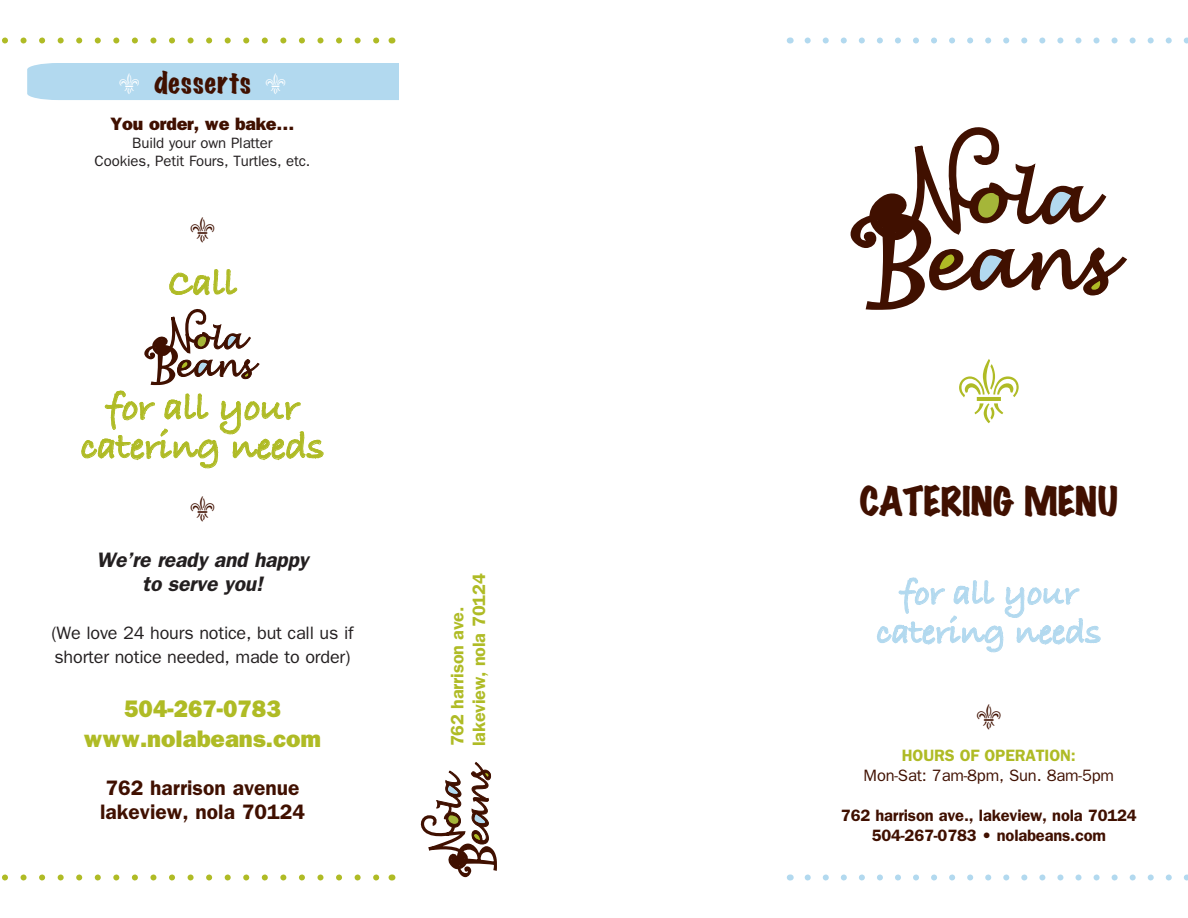
<style>
.page{position:relative;width:1188px;height:918px;background:#fff}
.page>*{position:absolute;margin:0;border:0;box-sizing:border-box;transform-origin:0 0}
.t1{font:700 39px/39px "Bradley Hand ITCTT";letter-spacing:-.01em;color:#afbb25;text-align:center}
.t2{font:700 36px/39px "Bradley Hand ITCTT";letter-spacing:-.01em;color:#b2d9ef;text-align:center}
.t3{font:expanded 36px "Marker Felt";color:#401000}
.t4{font:expanded 27px "Marker Felt";letter-spacing:.025em;color:#401000}
.t5{font:800 24px/30px "Franklin Gothic";color:#afbb25;text-align:center}
.t6{font:600 21px/24px "Franklin Gothic";color:#401000}
.t7{font:italic 600 21px/24px "Franklin Gothic";letter-spacing:-.01em;color:#231f20;text-align:center}
.t8{font:18px/24px "Franklin Gothic";letter-spacing:-.01em;color:#231f20}
.t9{font:600 18px/21.6px "Franklin Gothic";letter-spacing:-.01em;color:#afbb25}
.t10{font:800 18px "Franklin Gothic";letter-spacing:-.01em;color:#401000}
.t11{font:600 16.5px/19.5px "Franklin Gothic";letter-spacing:-.01em;color:#401000;text-align:center}
.t12{font:16.5px "Franklin Gothic";letter-spacing:-.01em;color:#401000}
.t13{font:600 16.5px "Franklin Gothic";letter-spacing:-.01em;color:#afbb25}
.t14{font:15px/18px "Franklin Gothic";letter-spacing:-.01em;color:#231f20;text-align:center}
</style>
<div class="page">
<svg style="left:877px;top:577px;width:224px;height:76px"></svg>
<svg style="left:421px;top:762px;width:76px;height:115px"></svg>
<div style="left:458px;top:853px;width:8px;height:7px;background:#401000;border-radius:50%"></div>
<svg style="left:808px;top:38px;width:380px;height:6px"></svg>
<svg style="left:2px;top:38px;width:378px;height:6px"></svg>
<svg style="left:808px;top:874px;width:380px;height:6px"></svg>
<svg style="left:2px;top:874px;width:378px;height:6px"></svg>
<svg style="left:169px;top:269px;width:68px;height:26px"></svg>
<svg style="left:81px;top:309px;width:243px;height:160px"></svg>
<svg style="left:851px;top:127px;width:276px;height:183px"></svg>
<div style="left:27px;top:63px;width:371px;height:37px;background:#b2d9ef"></div>
<h3 class="t4" style="left:154px;top:61px;width:98px">desserts</h3>
<p class="t10" style="left:110px;top:114px;width:186px">You order, we bake…</p>
<p class="t14" style="left:95px;top:134px;width:217px">Build your own Platter<br>Cookies, Petit Fours, Turtles, etc.</p>
<h1 class="t1" style="left:168px;top:262px;width:70px">Call</h1>
<h1 class="t1" style="left:80px;top:386px;width:246px">for all your catering needs</h1>
<p class="t7" style="left:96px;top:547px;width:214px">We’re ready and happy to serve you!</p>
<p class="t8" style="left:51px;top:620px;width:304px">(We love 24 hours notice, but call us if shorter notice needed, made to order)</p>
<h3 class="t5" style="left:84px;top:693px;width:239px">504-267-0783 www.nolabeans.com</h3>
<p class="t6" style="left:100px;top:775px;width:206px">762 harrison avenue lakeview, nola 70124</p>
<p class="t9" style="left:446px;top:746px;width:174px;rotate:-90deg">762 harrison ave. lakeview, nola 70124</p>
<h2 class="t3" style="left:860px;top:472px;width:260px">CATERING MENU</h2>
<h2 class="t2" style="left:876px;top:572px;width:227px">for all your catering needs</h2>
<p class="t13" style="left:902px;top:746px;width:175px">Hours of operation:</p>
<p class="t12" style="left:864px;top:766px;width:252px">Mon-Sat: 7am-8pm, Sun. 8am-5pm</p>
<p class="t11" style="left:841px;top:805px;width:297px">762 harrison ave., lakeview, nola 70124<br>504-267-0783 • nolabeans.com</p>
</div>
